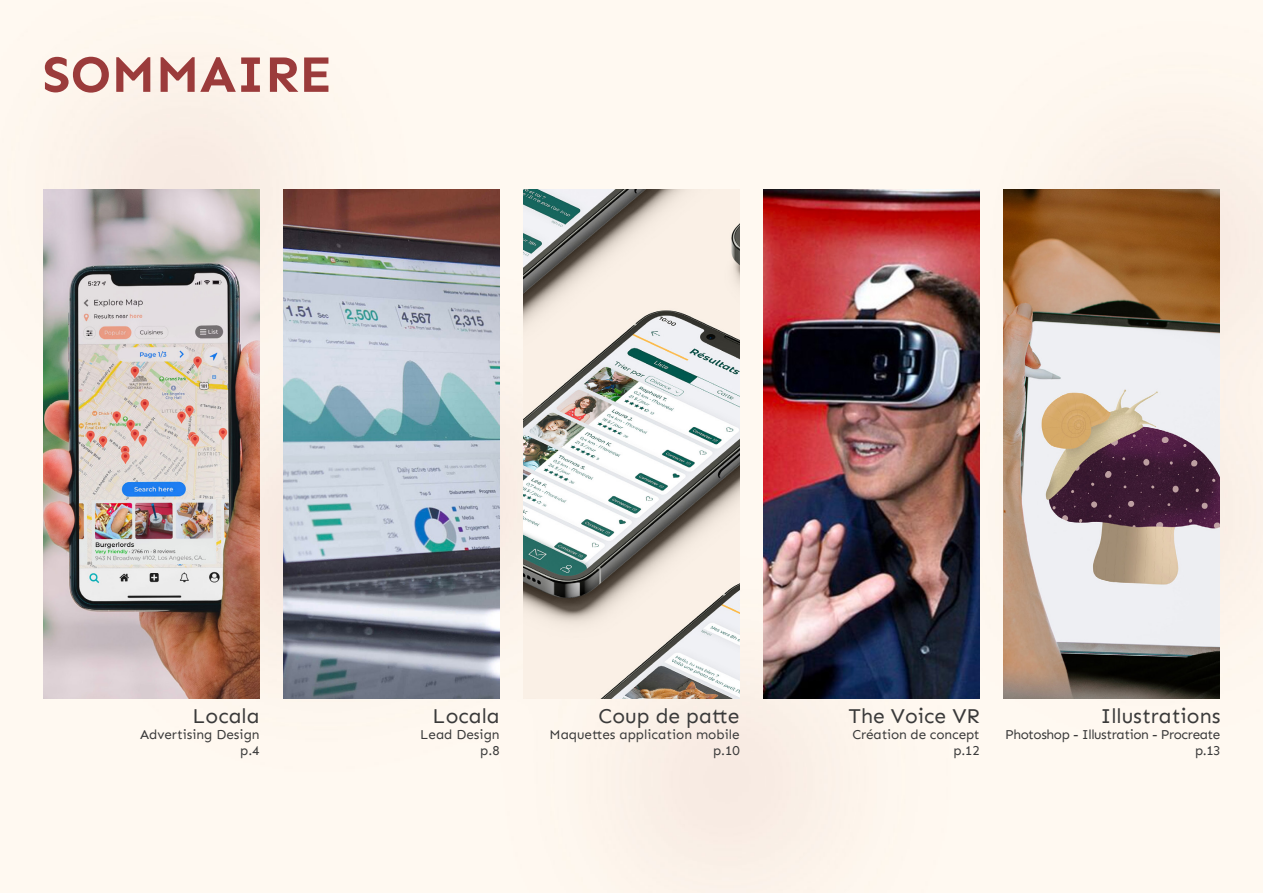
<style>
.page{position:relative;width:1263px;height:893px;background:#fff}
.page>*{position:absolute;margin:0;border:0;box-sizing:border-box;transform-origin:0 0}
.t1{font:700 52.5px "Sen";color:#9b3b3b}
.t2{font:21px "Sen";color:#3a3a3a}
.t3{font:13.5px/16.2px "Sen";letter-spacing:-.005em;color:#3a3a3a;text-align:right}
.t4{font:13.5px/16.2px "Sen";letter-spacing:-.03em;color:#3a3a3a;text-align:right}
</style>
<div class="page">
<img style="left:0;top:0;width:1263px;height:893px">
<img style="left:43px;top:189px;width:217px;height:509px">
<img style="left:283px;top:189px;width:217px;height:509px">
<img style="left:763px;top:189px;width:217px;height:509px">
<img style="left:1003px;top:189px;width:217px;height:509px">
<img style="left:523px;top:189px;width:217px;height:509px">
<h1 class="t1" style="left:43px;top:44px;width:292px">SOMMAIRE</h1>
<h2 class="t2" style="left:193px;top:703px;width:68px">Locala</h2>
<p class="t3" style="left:140px;top:726px;width:121px">Advertising Design p.4</p>
<h2 class="t2" style="left:433px;top:703px;width:68px">Locala</h2>
<p class="t3" style="left:420px;top:726px;width:81px">Lead Design p.8</p>
<h2 class="t2" style="left:599px;top:703px;width:142px">Coup de patte</h2>
<p class="t3" style="left:550px;top:726px;width:192px">Maquettes application mobile p.10</p>
<h2 class="t2" style="left:848px;top:703px;width:133px">The Voice VR</h2>
<p class="t3" style="left:852px;top:726px;width:129px">Création de concept p.12</p>
<h2 class="t2" style="left:1100px;top:703px;width:122px">Illustrations</h2>
<p class="t4" style="left:1005px;top:726px;width:217px">Photoshop - Illustration - Procreate p.13</p>
</div>
